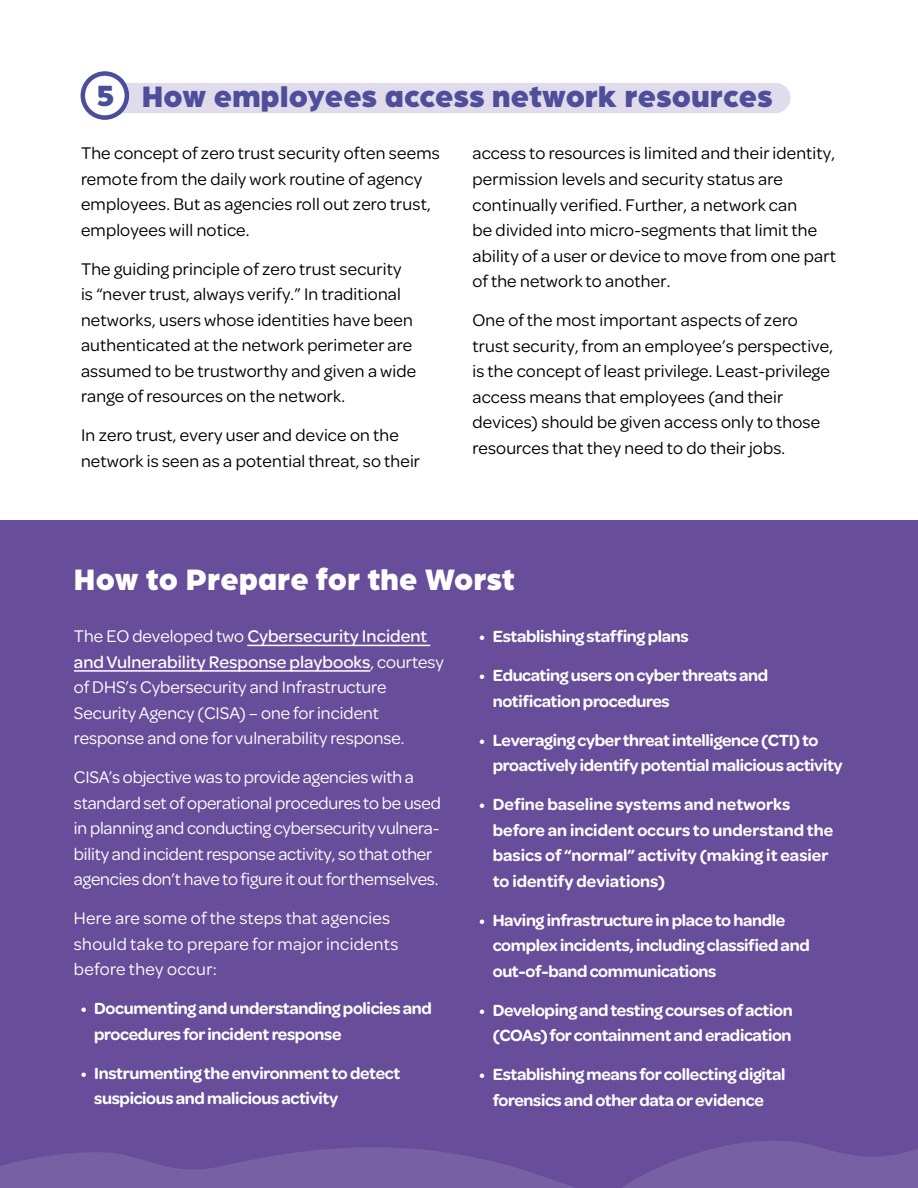
<style>
.page{position:relative;width:918px;height:1188px;background:#fff}
.page>*{position:absolute;margin:0;border:0;box-sizing:border-box;transform-origin:0 0}
.t1{font:900 31.5px "Arboria";letter-spacing:.01em;color:#494e9a}
.t2{font:900 31.5px "Arboria";letter-spacing:.01em;color:#fff}
.t3{font:900 31.2px "Arboria";color:#494e9a}
.t4{font:18px/25.5px "Omnes";letter-spacing:.01em;color:#000}
.t5{font:18px/25.5px "Omnes";letter-spacing:-.01em;color:#fff}
.t6{font:18px/25.5px "Omnes";letter-spacing:.015em;color:#fff}
.t7{font:600 17.25px/25.5px "Omnes";letter-spacing:-.02em;color:#fff}
.t8{font:600 17.25px/25.5px "Omnes";color:#fff}
.s1{font-weight:500}
</style>
<div class="page">
<div style="left:0;top:521px;width:918px;height:667px;background:#684e9a"></div>
<hr style="left:247px;top:645px;width:183px;height:1px;background:#fff">
<hr style="left:74px;top:670px;width:296px;height:2px;background:#fff">
<div style="left:105px;top:83px;width:686px;height:30px;background:#e1dceb;border-radius:15px"></div>
<div style="left:83px;top:74px;width:44px;height:44px;background:#fff;border-radius:50%"></div>
<div style="left:81px;top:71px;width:48px;height:49px;border:4px solid #494e9a;border-radius:50%"></div>
<svg style="left:0;top:1147px;width:556px;height:41px;fill:#7760a4"></svg>
<svg style="left:556px;top:1141px;width:362px;height:47px"></svg>
<h2 class="t3" style="left:96px;top:73px;width:20px">5</h2>
<h1 class="t1" style="left:142px;top:74px;width:632px">How employees access network resources</h1>
<p class="t4" style="left:81px;top:140px;width:360px">The concept of zero trust security often seems remote from the daily work routine of agency employees. But as agencies roll out zero trust, employees will notice.</p>
<p class="t4" style="left:81px;top:255px;width:337px">The guiding principle of zero trust security is “never trust, always verify.” In traditional networks, users whose identities have been authenticated at the network perimeter are assumed to be trustworthy and given a wide range of resources on the network.</p>
<p class="t4" style="left:81px;top:422px;width:341px">In zero trust, every user and device on the network is seen as a potential threat, so their</p>
<p class="t4" style="left:472px;top:140px;width:365px">access to resources is limited and their identity, permission levels and security status are continually verified. Further, a network can<br>be divided into micro-segments that limit the ability of a user or device to move from one part of the network to another.</p>
<p class="t4" style="left:472px;top:306px;width:362px">One of the most important aspects of zero trust security, from an employee’s perspective, is the concept of least privilege. Least-privilege access means that employees (and their devices) should be given access only to those resources that they need to do their jobs.</p>
<h1 class="t2" style="left:74px;top:557px;width:442px">How to Prepare for the Worst</h1>
<p class="t5" style="left:74px;top:623px;width:372px">The EO developed two <span class="s1">Cybersecurity Incident and Vulnerability Response playbooks</span>, courtesy of DHS’s Cybersecurity and Infrastructure Security Agency (CISA) – one for incident response and one for vulnerability response.</p>
<p class="t5" style="left:74px;top:764px;width:368px">CISA’s objective was to provide agencies with a standard set of operational procedures to be used in planning and conducting cybersecurity vulnera&shy;bility and incident response activity, so that other agencies don’t have to figure it out for themselves.</p>
<p class="t6" style="left:74px;top:905px;width:326px">Here are some of the steps that agencies should take to prepare for major incidents before they occur:</p>
<p class="t7" style="left:94px;top:995px;width:339px;text-indent:-14px">• Documenting and understanding policies and procedures for incident response</p>
<p class="t7" style="left:94px;top:1059px;width:307px;text-indent:-14px">• Instrumenting the environment to detect suspicious and malicious activity</p>
<p class="t7" style="left:479px;top:623px;width:211px">• Establishing staffing plans</p>
<p class="t7" style="left:493px;top:662px;width:277px;text-indent:-14px">• Educating users on cyber threats and notification procedures</p>
<p class="t7" style="left:493px;top:726px;width:351px;text-indent:-14px">• Leveraging cyber threat intelligence (CTI) to proactively identify potential malicious activity</p>
<p class="t8" style="left:493px;top:791px;width:342px;text-indent:-14px">• Define baseline systems and networks before an incident occurs to understand the basics of “normal” activity (making it easier to identify deviations)</p>
<p class="t7" style="left:493px;top:906px;width:319px;text-indent:-14px">• Having infrastructure in place to handle complex incidents, including classified and out-of-band communications</p>
<p class="t7" style="left:479px;top:996px;width:315px;text-align:right">• Developing and testing courses of action (COAs) for containment and eradication</p>
<p class="t7" style="left:479px;top:1061px;width:308px;text-align:center">• Establishing means for collecting digital forensics and other data or evidence</p>
</div>
